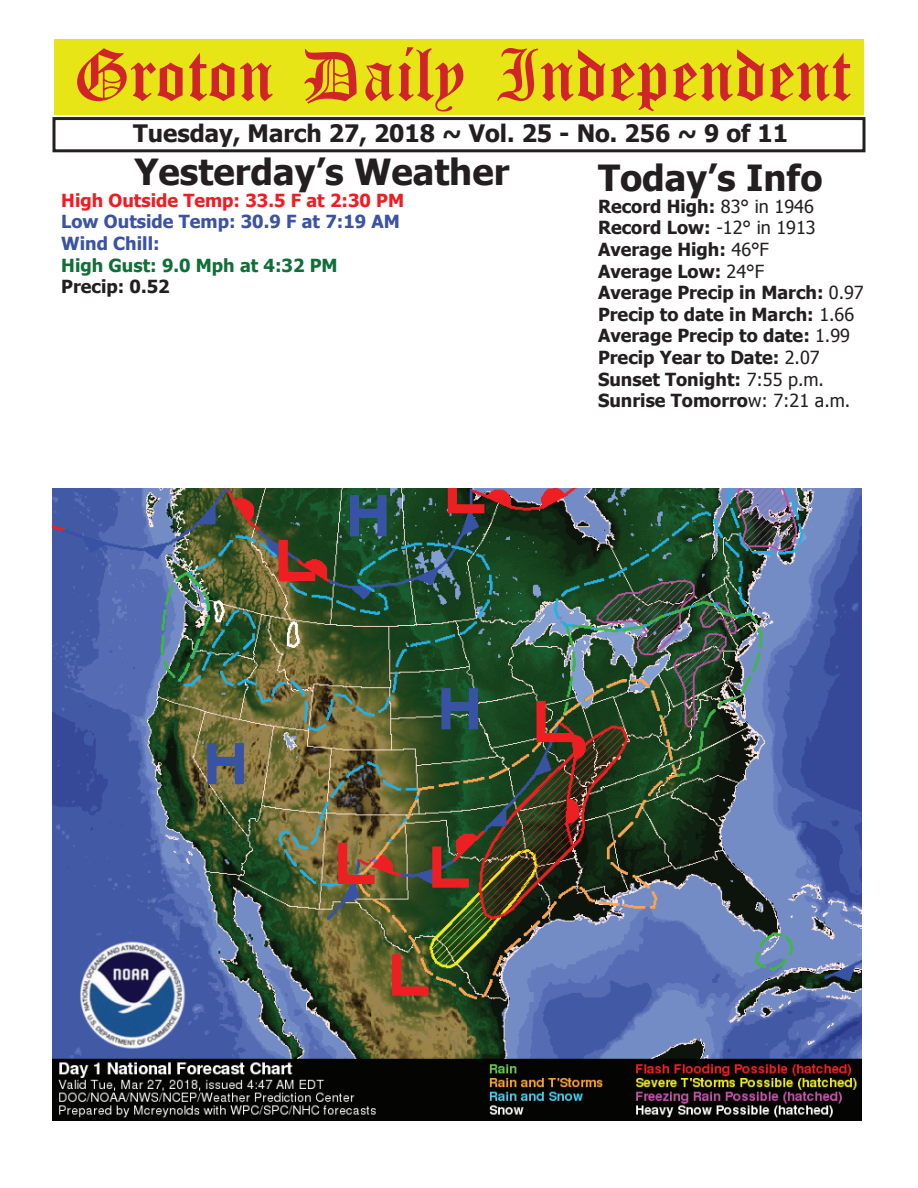
<style>
.page{position:relative;width:918px;height:1188px;background:#fff}
.page>*{position:absolute;margin:0;border:0;box-sizing:border-box;transform-origin:0 0}
.t1{font:54px "Old English Five";color:#d1232a}
.t2{font:700 36px "Tahoma";color:#231f20}
.t3{font:700 24px "Tahoma";color:#231f20}
.t4{font:700 18px/21.6px "Tahoma";color:#231f20}
.t5{font:700 18px/21.6px "Tahoma";color:#3a53a3}
.t6{font:700 18px "Tahoma";color:#ee1d23}
.t7{font:700 18px "Tahoma";color:#106e38}
.s1{font-weight:400}
</style>
<div class="page">
<div style="left:52px;top:117px;width:814px;height:35px;border:3px solid #231f20"></div>
<div style="left:54px;top:40px;width:810px;height:75px;background:#e7e515"></div>
<img style="left:53px;top:488px;width:808px;height:633px">
<h1 class="t1" style="left:73px;top:50px;width:779px">Groton Daily Independent</h1>
<h3 class="t3" style="left:133px;top:116px;width:656px">Tuesday, March 27, 2018 ~ Vol. 25 - No. 256 ~ 9 of 11</h3>
<h2 class="t2" style="left:134px;top:147px;width:376px">Yesterday’s Weather</h2>
<p class="t6" style="left:61px;top:188px;width:344px">High Outside Temp: 33.5 F at 2:30 PM</p>
<p class="t5" style="left:61px;top:210px;width:340px">Low Outside Temp: 30.9 F at 7:19 AM<br>Wind Chill:</p>
<p class="t7" style="left:61px;top:252px;width:278px">High Gust: 9.0 Mph at 4:32 PM</p>
<p class="t4" style="left:61px;top:275px;width:110px">Precip: 0.52</p>
<h2 class="t2" style="left:598px;top:153px;width:226px">Today’s Info</h2>
<p class="t4" style="left:598px;top:194px;width:267px">Record High: <span class="s1">83° in 1946<br></span>Record Low: <span class="s1">-12° in 1913<br></span>Average High: <span class="s1">46°F<br></span>Average Low: <span class="s1">24°F<br></span>Average Precip in March: <span class="s1">0.97<br></span>Precip to date in March: <span class="s1">1.66<br></span>Average Precip to date: <span class="s1">1.99<br></span>Precip Year to Date: <span class="s1">2.07<br></span>Sunset Tonight: <span class="s1">7:55 p.m.<br></span>Sunrise Tomorro<span class="s1">w: 7:21 a.m.</span></p>
</div>
